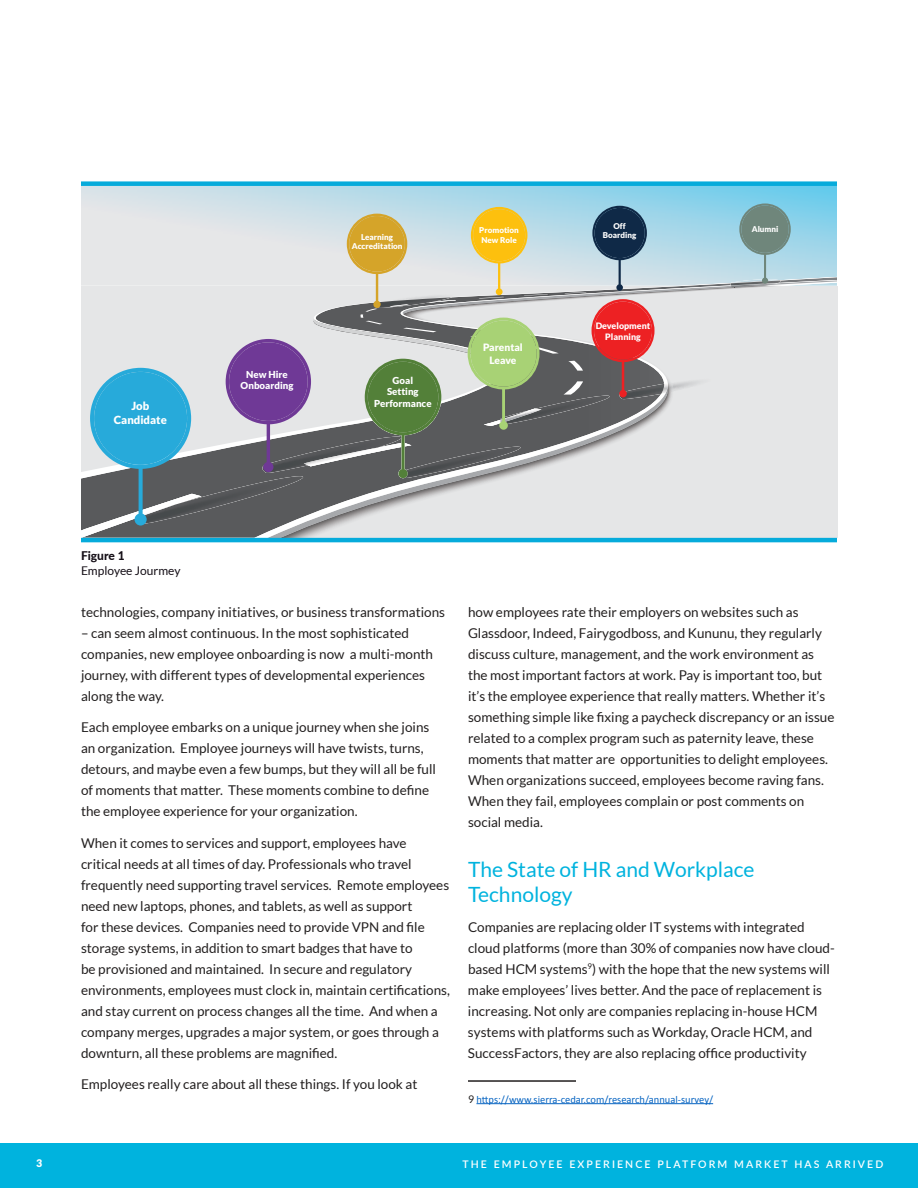
<style>
.page{position:relative;width:918px;height:1188px;background:#fff}
.page>*{position:absolute;margin:0;border:0;box-sizing:border-box;transform-origin:0 0}
.t1{font:21px/25.2px "Lato";color:#00b3de}
.t2{font:13.5px/21px "Lato";color:#221f1f}
.t3{font:12px "Lato";color:#150f17}
.t4{font:800 12px "Lato";color:#150f17}
.t5{font:900 11.25px/13.5px "Lato";color:#fff;text-align:center}
.t6{font:10.5px "Calibri";color:#0563c1}
.t7{font:600 10.5px "Lato";letter-spacing:.2em;color:#fff}
.t8{font:900 10.5px "Lato";color:#fff}
.t9{font:900 10.2px/12.1px "Lato";color:#fff;text-align:center}
.t10{font:900 9.6px/11.6px "Lato";color:#fff;text-align:center}
.t11{font:900 8.85px/10.6px "Lato";color:#fff;text-align:center}
.t12{font:900 8.1px/9.6px "Lato";color:#fff;text-align:center}
.s1{font-family:"Lato";color:#221f1f}
</style>
<div class="page">
<div style="left:0;top:1143px;width:918px;height:45px;background:#00b3de"></div>
<hr style="left:468px;top:1080px;width:108px;height:2px;background:#221f1f">
<hr style="left:476px;top:1103px;width:237px;height:1px;background:#0563c1">
<img style="left:81px;top:186px;width:756px;height:91px">
<svg style="left:202px;top:531px;width:635px;height:7px;background:#d0d4d7"></svg>
<img style="left:81px;top:277px;width:756px;height:254px">
<svg style="left:226px;top:203px;width:611px;height:275px;background:#b8b9b6"></svg>
<div style="left:595px;top:208px;width:50px;height:50px;background:#0f2947;border-radius:50%"></div>
<img style="left:202px;top:476px;width:101px;height:47px">
<svg style="left:81px;top:368px;width:121px;height:170px;background:#85949b"></svg>
<div style="left:94px;top:372px;width:93px;height:93px;background:#27aada;border-radius:50%"></div>
<hr style="left:81px;top:538px;width:756px;height:4px;background:#06abdb">
<div style="left:81px;top:181px;width:756px;height:5px;background:#06abdb"></div>
<p class="t12" style="left:352px;top:233px;width:52px">Learning<br>Accreditation</p>
<p class="t12" style="left:479px;top:226px;width:41px;text-align:left">Promotion<br>New Role</p>
<p class="t12" style="left:603px;top:222px;width:35px">Off<br>Boarding</p>
<p class="t12" style="left:752px;top:225px;width:28px">Alumni</p>
<p class="t5" style="left:114px;top:400px;width:55px">Job<br>Candidate</p>
<p class="t10" style="left:241px;top:369px;width:54px">New Hire<br>Onboarding</p>
<p class="t10" style="left:374px;top:375px;width:59px">Goal<br>Setting<br>Performance</p>
<p class="t9" style="left:483px;top:342px;width:41px">Parental<br>Leave</p>
<p class="t11" style="left:596px;top:322px;width:56px">Development<br>Planning</p>
<p class="t4" style="left:81px;top:552px;width:45px">Figure 1</p>
<p class="t3" style="left:81px;top:565px;width:101px">Employee Jourmey</p>
<p class="t2" style="left:81px;top:602px;width:366px">technologies, company initiatives, or business transformations</p>
<p class="t2" style="left:81px;top:622px;width:354px">– can seem almost continuous. In the most sophisticated companies, new employee onboarding is now a multi-month journey, with different types of developmental experiences along the way.</p>
<p class="t2" style="left:81px;top:717px;width:357px">Each employee embarks on a unique journey when she joins an organization. Employee journeys will have twists, turns, detours, and maybe even a few bumps, but they will all be full of moments that matter. These moments combine to define the employee experience for your organization.</p>
<p class="t2" style="left:81px;top:833px;width:371px">When it comes to services and support, employees have critical needs at all times of day. Professionals who travel frequently need supporting travel services. Remote employees need new laptops, phones, and tablets, as well as support<br>for these devices. Companies need to provide VPN and file storage systems, in addition to smart badges that have to<br>be provisioned and maintained. In secure and regulatory environments, employees must clock in, maintain certifications, and stay current on process changes all the time. And when a company merges, upgrades a major system, or goes through a downturn, all these problems are magnified.</p>
<p class="t2" style="left:81px;top:1074px;width:338px">Employees really care about all these things. If you look at</p>
<p class="t2" style="left:468px;top:602px;width:368px">how employees rate their employers on websites such as Glassdoor, Indeed, Fairygodboss, and Kununu, they regularly discuss culture, management, and the work environment as the most important factors at work. Pay is important too, but it’s the employee experience that really matters. Whether it’s something simple like fixing a paycheck discrepancy or an issue related to a complex program such as paternity leave, these moments that matter are opportunities to delight employees.<br>When organizations succeed, employees become raving fans.<br>When they fail, employees complain or post comments on social media.</p>
<h1 class="t1" style="left:468px;top:858px;width:288px">The State of HR and Workplace<br>Technology</h1>
<p class="t2" style="left:468px;top:917px;width:368px">Companies are replacing older IT systems with integrated cloud platforms (more than 30% of companies now have cloud&shy;based HCM systems<sup>9</sup>) with the hope that the new systems will make employees’ lives better. And the pace of replacement is increasing. Not only are companies replacing in-house HCM systems with platforms such as Workday, Oracle HCM, and SuccessFactors, they are also replacing office productivity</p>
<p class="t6" style="left:468px;top:1092px;width:247px"><span class="s1">9</span> https://www.sierra-cedar.com/research/annual-survey/</p>
<p class="t8" style="left:36px;top:1159px;width:8px">3</p>
<p class="t7" style="left:462px;top:1158px;width:423px">THE EMPLOYEE EXPERIENCE PLATFORM MARKET HAS ARRIVED</p>
</div>
